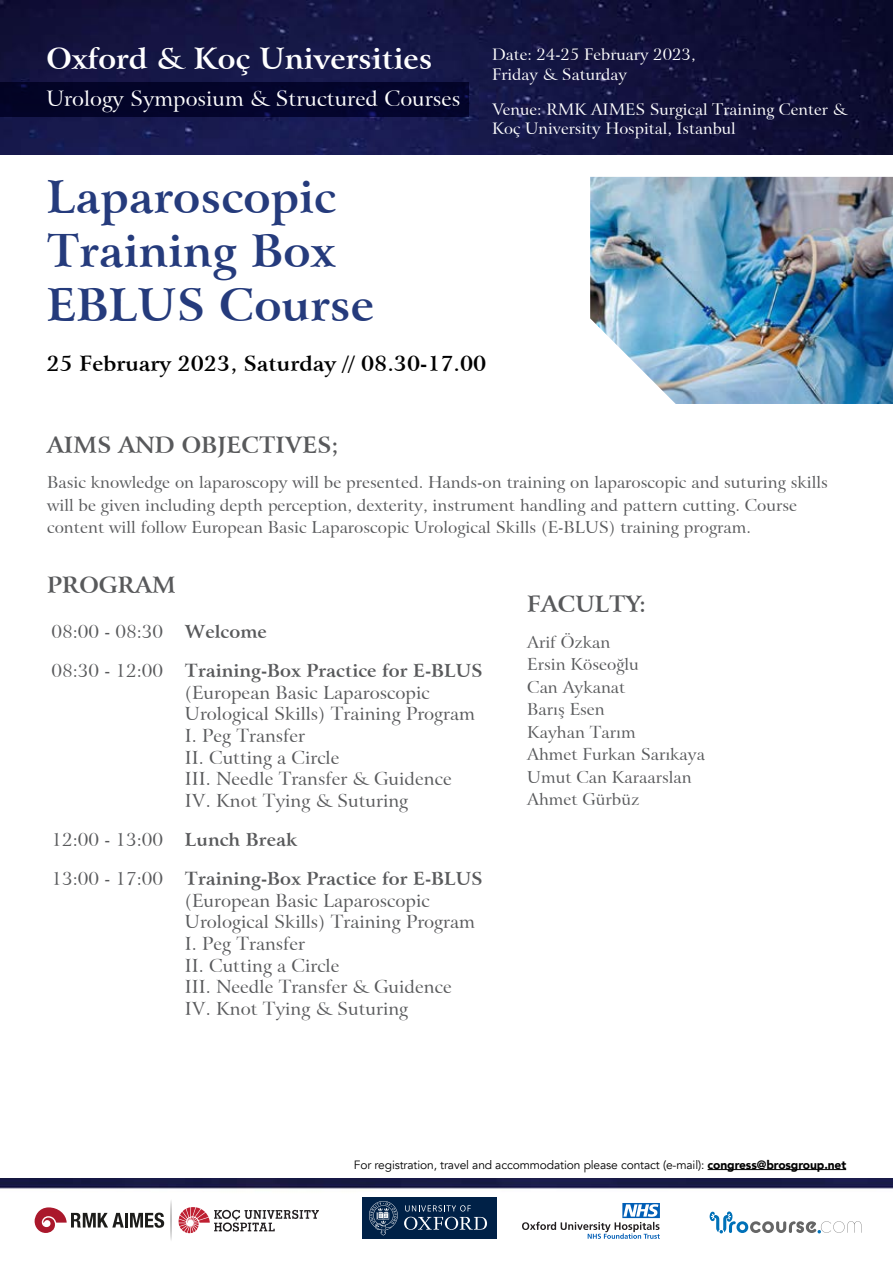
<style>
.page{position:relative;width:893px;height:1263px;background:#fff}
.page>*{position:absolute;margin:0;border:0;box-sizing:border-box;transform-origin:0 0}
.t1{font:700 45px/54px "Arrus BT";color:#253b7c}
.t2{font:700 29.4px "Arrus BT";color:#fff}
.t3{font:700 22.5px "Arrus BT";color:#58595b}
.t4{font:21.3px "Arrus BT";color:#fff}
.t5{font:700 21px "Arrus BT";color:#000}
.t6{font:18px/21.6px "Arrus BT";color:#58595b}
.t7{font:700 18px/39.2px "Arrus BT";color:#58595b}
.t8{font:16.5px/22.5px "Arrus BT";color:#58595b}
.t9{font:15.9px/19.2px "Arrus BT";color:#fff}
.t10{font:12px "Avenir";letter-spacing:-.01em;color:#000}
.s1{font-weight:400}
.s2{font-weight:900}
</style>
<div class="page">
<img style="left:0;top:0;width:893px;height:1240px">
<div style="left:0;top:155px;width:893px;height:1023px;background:#fff"></div>
<div style="left:0;top:82px;width:468px;height:35px;background:#04042a"></div>
<svg style="left:522px;top:1203px;width:138px;height:36px"></svg>
<div style="left:363px;top:1197px;width:134px;height:42px;background:#002147"></div>
<svg style="left:404px;top:1217px;width:83px;height:13px"></svg>
<svg style="left:405px;top:1205px;width:66px;height:6px"></svg>
<svg style="left:369px;top:1201px;width:29px;height:34px"></svg>
<svg style="left:171px;top:1199px;width:1px;height:41px"></svg>
<svg style="left:179px;top:1207px;width:140px;height:26px"></svg>
<svg style="left:35px;top:1207px;width:89px;height:26px"></svg>
<hr style="left:125px;top:1213px;width:3px;height:14px;background:#1d1d1b">
<svg style="left:130px;top:1212px;width:34px;height:16px"></svg>
<svg style="left:709px;top:1211px;width:152px;height:22px"></svg>
<hr style="left:708px;top:1169px;width:138px;height:1px;background:#000">
<img style="left:590px;top:177px;width:303px;height:227px">
<h2 class="t2" style="left:46px;top:41px;width:388px">Oxford &amp; Koç Universities</h2>
<p class="t4" style="left:46px;top:85px;width:416px">Urology Symposium &amp; Structured Courses</p>
<h1 class="t1" style="left:47px;top:171px;width:329px">Laparoscopic<br>Training Box<br>EBLUS Course</h1>
<p class="t9" style="left:492px;top:46px;width:205px">Date: 24-25 February 2023,<br>Friday &amp; Saturday</p>
<p class="t9" style="left:492px;top:100px;width:357px">Venue: RMK AIMES Surgical Training Center &amp;<br>Koç University Hospital, Istanbul</p>
<p class="t5" style="left:47px;top:350px;width:441px">25 February 2023, Saturday // 08.30-17.00</p>
<h3 class="t3" style="left:47px;top:431px;width:293px">AIMS AND OBJECTIVES;</h3>
<p class="t8" style="left:47px;top:471px;width:782px">Basic knowledge on laparoscopy will be presented. Hands-on training on laparoscopic and suturing skills will be given including depth perception, dexterity, instrument handling and pattern cutting. Course content will follow European Basic Laparoscopic Urological Skills (E-BLUS) training program.</p>
<h3 class="t3" style="left:47px;top:571px;width:130px">PROGRAM</h3>
<p class="t7" style="left:51px;top:612px;width:433px"><span class="s1">08:00 - 08:30</span> Welcome<br><span class="s1">08:30 - 12:00</span> Training-Box Practice for E-BLUS</p>
<p class="t6" style="left:185px;top:682px;width:291px">(European Basic Laparoscopic<br>Urological Skills) Training Program<br>I. Peg Transfer<br>II. Cutting a Circle<br>III. Needle Transfer &amp; Guidence<br>IV. Knot Tying &amp; Suturing</p>
<p class="t7" style="left:51px;top:820px;width:433px"><span class="s1">12:00 - 13:00</span> Lunch Break<br><span class="s1">13:00 - 17:00</span> Training-Box Practice for E-BLUS</p>
<p class="t6" style="left:185px;top:890px;width:291px">(European Basic Laparoscopic<br>Urological Skills) Training Program<br>I. Peg Transfer<br>II. Cutting a Circle<br>III. Needle Transfer &amp; Guidence<br>IV. Knot Tying &amp; Suturing</p>
<h3 class="t3" style="left:527px;top:590px;width:120px">FACULTY:</h3>
<p class="t8" style="left:527px;top:631px;width:179px">Arif Özkan<br>Ersin Köseoğlu<br>Can Aykanat<br>Barış Esen<br>Kayhan Tarım<br>Ahmet Furkan Sarıkaya<br>Umut Can Karaarslan<br>Ahmet Gürbüz</p>
<p class="t10" style="left:354px;top:1157px;width:494px">For registration, travel and accommodation please contact (e-mail): <span class="s2">congress@brosgroup.net</span></p>
</div>
